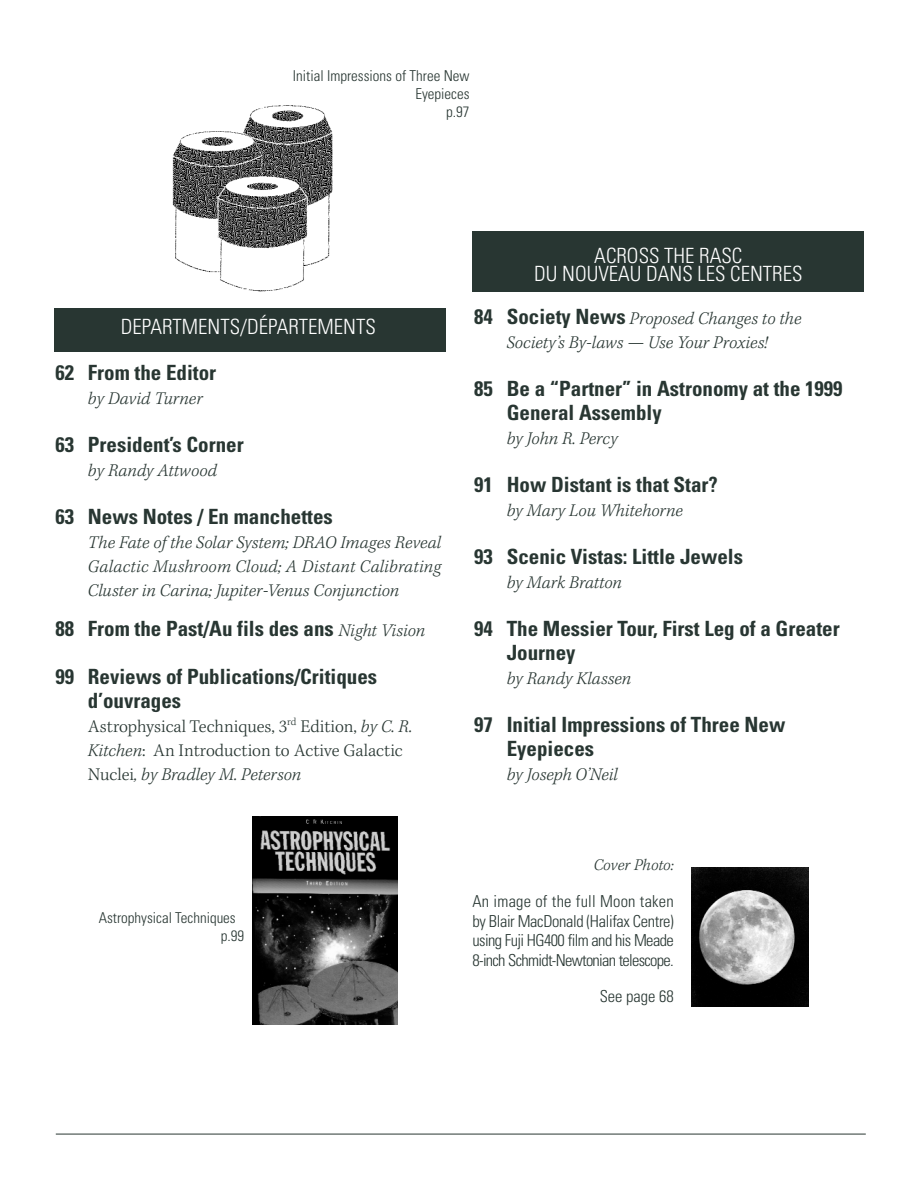
<style>
.page{position:relative;width:918px;height:1188px;background:#fff}
.page>*{position:absolute;margin:0;border:0;box-sizing:border-box;transform-origin:0 0}
.t1{font:700 condensed 21px/24px "Univers";color:#283632}
.t2{font:300 condensed 21px/18.8px "Univers";color:#fff;text-align:center}
.t3{font:18px/24px "Kepl MM It 307 0 251 0 242 0 198 0";color:#283632;text-align:justify}
.t4{font:18px/24px "Kepl MM 307 0 251 0 242 0 198 0";color:#283632}
.t5{font:300 condensed 16.5px/19.5px "Univers";letter-spacing:-.04em;color:#283632;text-align:justify}
.t6{font:16.5px "Kepl MM It 307 0 251 0 242 0 198 0";color:#283632}
.t7{font:300 condensed 16.5px "Univers";color:#283632}
.t8{font:300 condensed 15px/18px "Univers";color:#283632}
.s1{font-family:"Kepl MM It 307 0 251 0 242 0 198 0";font-weight:400;font-stretch:normal;font-size:18px}
.s2{font-family:"Kepl MM It 307 0 251 0 242 0 198 0"}
.s3{font-family:"Kepl MM 307 0 251 0 242 0 198 0"}
.s4{font-family:"Univers";font-weight:700;font-stretch:condensed;font-size:21px}
</style>
<div class="page">
<hr style="left:56px;top:1134px;width:810px;height:1px;background:#283632">
<div style="left:472px;top:232px;width:392px;height:60px;background:#283632"></div>
<div style="left:54px;top:309px;width:392px;height:43px;background:#283632"></div>
<img style="left:172px;top:105px;width:161px;height:187px">
<img style="left:691px;top:867px;width:118px;height:140px">
<img style="left:252px;top:816px;width:146px;height:209px">
<p class="t8" style="left:293px;top:69px;width:178px;text-align:right">Initial Impressions of Three New<br>Eyepieces<br>p.97</p>
<p class="t2" style="left:121px;top:320px;width:256px">DEPARTMENTS/DÉPARTEMENTS</p>
<p class="t1" style="left:55px;top:363px;width:162px">62 From the Editor</p>
<p class="t3" style="left:88px;top:388px;width:116px">by David Turner</p>
<p class="t1" style="left:56px;top:435px;width:190px">63 President’s Corner</p>
<p class="t3" style="left:88px;top:460px;width:131px">by Randy Attwood</p>
<p class="t1" style="left:56px;top:507px;width:279px">63 News Notes / En manchettes</p>
<p class="t3" style="left:88px;top:532px;width:355px">The Fate of the Solar System; DRAO Images Reveal Galactic Mushroom Cloud; A Distant Calibrating Cluster in Carina; Jupiter-Venus Conjunction</p>
<p class="t1" style="left:56px;top:619px;width:371px">88 From the Past/Au fils des ans <span class="s1">Night Vision</span></p>
<p class="t1" style="left:88px;top:667px;width:291px;text-indent:-32px">99 Reviews of Publications/Critiques d’ouvrages</p>
<p class="t4" style="left:88px;top:716px;width:326px">Astrophysical Techniques, 3<sup>rd</sup> Edition, <span class="s2">by C. R.<br>Kitchen</span>: An Introduction to Active Galactic</p>
<p class="t3" style="left:88px;top:764px;width:215px"><span class="s3">Nuclei</span>, by Bradley M. Peterson</p>
<p class="t8" style="left:221px;top:910px;width:25px;text-indent:-122px">Astrophysical Techniques p.99</p>
<p class="t2" style="left:534px;top:248px;width:270px">ACROSS THE RASC<br>DU NOUVEAU DANS LES CENTRES</p>
<p class="t3" style="left:474px;top:308px;width:329px;text-align:center"><span class="s4">84 Society News</span> Proposed Changes to the<br>Society’s By-laws — Use Your Proxies!</p>
<p class="t1" style="left:507px;top:379px;width:337px;text-indent:-32px">85 Be a “Partner” in Astronomy at the 1999<br>General Assembly</p>
<p class="t3" style="left:507px;top:428px;width:113px">by John R. Percy</p>
<p class="t1" style="left:474px;top:475px;width:245px">91 How Distant is that Star?</p>
<p class="t3" style="left:507px;top:500px;width:178px">by Mary Lou Whitehorne</p>
<p class="t1" style="left:474px;top:547px;width:270px">93 Scenic Vistas: Little Jewels</p>
<p class="t3" style="left:507px;top:572px;width:117px">by Mark Bratton</p>
<p class="t1" style="left:507px;top:619px;width:335px;text-indent:-32px">94 The Messier Tour, First Leg of a Greater<br>Journey</p>
<p class="t3" style="left:507px;top:668px;width:126px">by Randy Klassen</p>
<p class="t1" style="left:507px;top:715px;width:280px;text-indent:-32px">97 Initial Impressions of Three New<br>Eyepieces</p>
<p class="t3" style="left:507px;top:764px;width:113px">by Joseph O’Neil</p>
<p class="t6" style="left:594px;top:858px;width:82px">Cover Photo:</p>
<p class="t5" style="left:473px;top:893px;width:203px">An image of the full Moon taken by Blair MacDonald (Halifax Centre) using Fuji HG400 film and his Meade 8-inch Schmidt-Newtonian telescope.</p>
<p class="t7" style="left:600px;top:990px;width:76px">See page 68</p>
</div>
